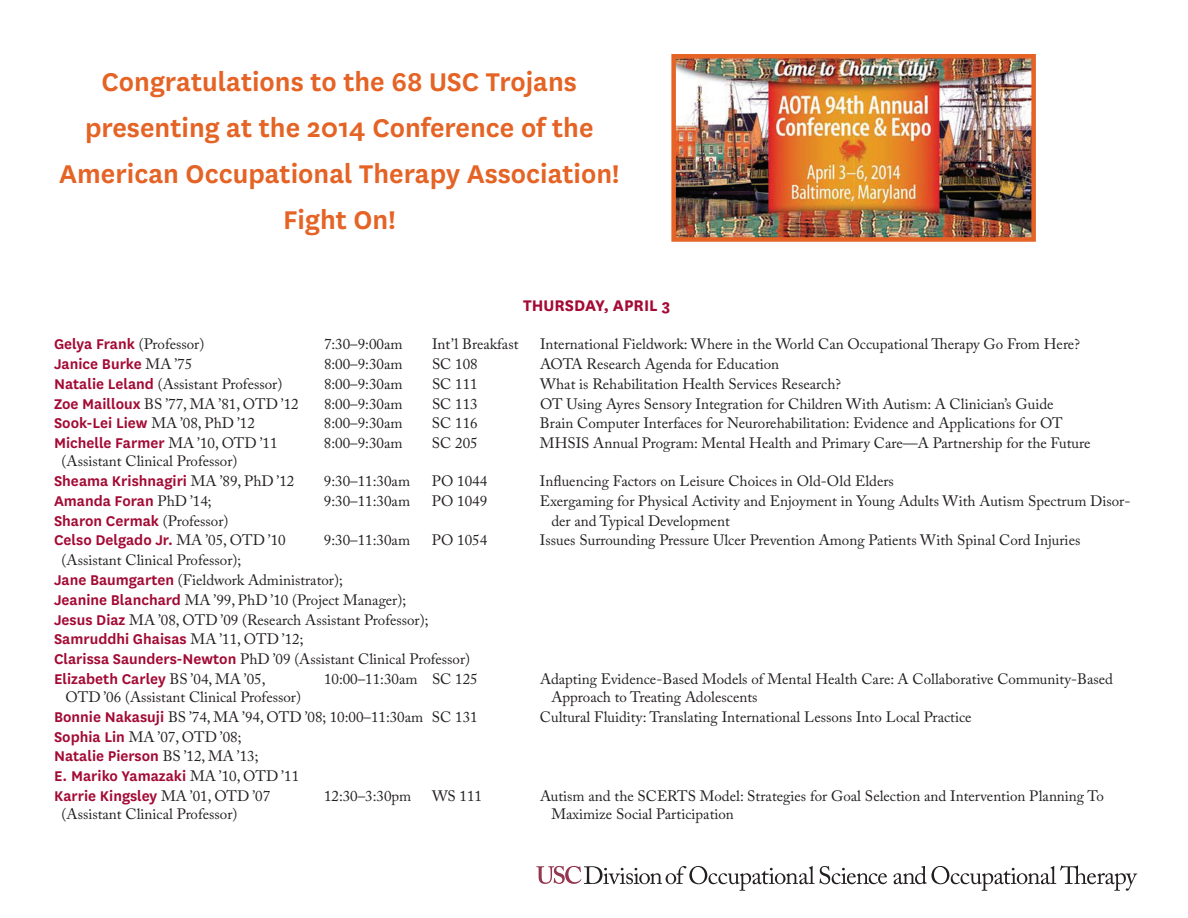
<style>
.page{position:relative;width:1188px;height:918px;background:#fff}
.page>*{position:absolute;margin:0;border:0;box-sizing:border-box;transform-origin:0 0}
.t1{font:600 30px/45.9px "National";color:#e46325;text-align:center}
.t2{font:700 18px "National";color:#a30a34}
.t3{font:600 16.5px "National";color:#a30a34}
.t4{font:15px "Adobe Caslon Pro";color:#231f20}
.s1{font-family:"National";font-weight:600;font-size:16.5px;color:#a30a34}
.s2{font-family:"Adobe Caslon Pro";font-weight:400;font-size:15px;color:#231f20}
</style>
<div class="page">
<img style="left:676px;top:59px;width:355px;height:178px">
<div style="left:671px;top:54px;width:365px;height:188px;border:4px solid #e46325"></div>
<svg style="left:536px;top:866px;width:351px;height:25px"></svg>
<svg style="left:893px;top:865px;width:244px;height:26px"></svg>
<p class="t1" style="left:102px;top:57px;width:477px">Congratulations to the 68 USC Trojans</p>
<p class="t1" style="left:85px;top:103px;width:510px">presenting at the 2014 Conference of the</p>
<p class="t1" style="left:59px;top:149px;width:562px">American Occupational Therapy Association!<br>Fight On!</p>
<p class="t2" style="left:523px;top:293px;width:149px">THURSDAY, APRIL 3</p>
<p class="t4" style="left:54px;top:335px;width:152px"><span class="s1">Gelya Frank</span> (Professor)</p>
<p class="t4" style="left:324px;top:335px;width:80px">7:30–9:00am</p>
<p class="t4" style="left:432px;top:335px;width:88px">Int’l Breakfast</p>
<p class="t4" style="left:540px;top:335px;width:541px">International Fieldwork: Where in the World Can Occupational Therapy Go From Here?</p>
<p class="t3" style="left:54px;top:352px;width:140px">Janice Burke <span class="s2">MA ’75</span></p>
<p class="t4" style="left:324px;top:355px;width:80px">8:00–9:30am</p>
<p class="t4" style="left:432px;top:355px;width:47px">SC 108</p>
<p class="t4" style="left:540px;top:355px;width:241px">AOTA Research Agenda for Education</p>
<p class="t4" style="left:54px;top:375px;width:230px"><span class="s1">Natalie Leland</span> (Assistant Professor)</p>
<p class="t4" style="left:324px;top:375px;width:80px">8:00–9:30am</p>
<p class="t4" style="left:432px;top:375px;width:47px">SC 111</p>
<p class="t4" style="left:540px;top:375px;width:302px">What is Rehabilitation Health Services Research?</p>
<p class="t4" style="left:54px;top:395px;width:246px"><span class="s1">Zoe Mailloux</span> BS ’77, MA ’81, OTD ’12</p>
<p class="t4" style="left:324px;top:395px;width:80px">8:00–9:30am</p>
<p class="t4" style="left:432px;top:395px;width:47px">SC 113</p>
<p class="t4" style="left:540px;top:395px;width:515px">OT Using Ayres Sensory Integration for Children With Autism: A Clinician’s Guide</p>
<p class="t3" style="left:54px;top:412px;width:202px">Sook-Lei Liew <span class="s2">MA ’08, PhD ’12</span></p>
<p class="t4" style="left:324px;top:414px;width:80px">8:00–9:30am</p>
<p class="t4" style="left:432px;top:414px;width:47px">SC 116</p>
<p class="t4" style="left:540px;top:414px;width:524px">Brain Computer Interfaces for Neurorehabilitation: Evidence and Applications for OT</p>
<p class="t3" style="left:54px;top:432px;width:225px">Michelle Farmer <span class="s2">MA ’10, OTD ’11</span></p>
<p class="t4" style="left:324px;top:434px;width:80px">8:00–9:30am</p>
<p class="t4" style="left:432px;top:434px;width:47px">SC 205</p>
<p class="t4" style="left:540px;top:434px;width:552px">MHSIS Annual Program: Mental Health and Primary Care—A Partnership for the Future</p>
<p class="t4" style="left:62px;top:452px;width:177px">(Assistant Clinical Professor)</p>
<p class="t3" style="left:54px;top:469px;width:242px">Sheama Krishnagiri <span class="s2">MA ’89, PhD ’12</span></p>
<p class="t4" style="left:324px;top:472px;width:88px">9:30–11:30am</p>
<p class="t4" style="left:432px;top:472px;width:57px">PO 1044</p>
<p class="t4" style="left:540px;top:472px;width:355px">Influencing Factors on Leisure Choices in Old-Old Elders</p>
<p class="t3" style="left:54px;top:489px;width:159px">Amanda Foran <span class="s2">PhD ’14;</span></p>
<p class="t4" style="left:324px;top:492px;width:88px">9:30–11:30am</p>
<p class="t4" style="left:432px;top:492px;width:57px">PO 1049</p>
<p class="t4" style="left:540px;top:492px;width:592px">Exergaming for Physical Activity and Enjoyment in Young Adults With Autism Spectrum Disor-</p>
<p class="t3" style="left:54px;top:509px;width:176px">Sharon Cermak <span class="s2">(Professor)</span></p>
<p class="t4" style="left:551px;top:512px;width:180px">der and Typical Development</p>
<p class="t3" style="left:54px;top:529px;width:233px">Celso Delgado Jr. <span class="s2">MA ’05, OTD ’10</span></p>
<p class="t4" style="left:324px;top:531px;width:88px">9:30–11:30am</p>
<p class="t4" style="left:432px;top:531px;width:57px">PO 1054</p>
<p class="t4" style="left:540px;top:531px;width:542px">Issues Surrounding Pressure Ulcer Prevention Among Patients With Spinal Cord Injuries</p>
<p class="t4" style="left:62px;top:551px;width:181px">(Assistant Clinical Professor);</p>
<p class="t4" style="left:54px;top:571px;width:290px"><span class="s1">Jane Baumgarten</span> (Fieldwork Administrator);</p>
<p class="t4" style="left:54px;top:591px;width:354px"><span class="s1">Jeanine Blanchard</span> MA ’99, PhD ’10 (Project Manager);</p>
<p class="t4" style="left:54px;top:611px;width:376px"><span class="s1">Jesus Diaz</span> MA ’08, OTD ’09 (Research Assistant Professor);</p>
<p class="t3" style="left:54px;top:628px;width:251px">Samruddhi Ghaisas <span class="s2">MA ’11, OTD ’12;</span></p>
<p class="t4" style="left:54px;top:650px;width:418px"><span class="s1">Clarissa Saunders-Newton</span> PhD ’09 (Assistant Clinical Professor)</p>
<p class="t3" style="left:54px;top:667px;width:213px">Elizabeth Carley <span class="s2">BS ’04, MA ’05,</span></p>
<p class="t4" style="left:324px;top:670px;width:155px">10:00–11:30am SC 125</p>
<p class="t4" style="left:540px;top:670px;width:574px">Adapting Evidence-Based Models of Mental Health Care: A Collaborative Community-Based</p>
<p class="t4" style="left:65px;top:688px;width:237px">OTD ’06 (Assistant Clinical Professor)</p>
<p class="t4" style="left:551px;top:688px;width:208px">Approach to Treating Adolescents</p>
<p class="t4" style="left:54px;top:708px;width:425px"><span class="s1">Bonnie Nakasuji</span> BS ’74, MA ’94, OTD ’08; 10:00–11:30am SC 131</p>
<p class="t4" style="left:540px;top:708px;width:433px">Cultural Fluidity: Translating International Lessons Into Local Practice</p>
<p class="t4" style="left:54px;top:728px;width:189px"><span class="s1">Sophia Lin</span> MA ’07, OTD ’08;</p>
<p class="t3" style="left:54px;top:745px;width:206px">Natalie Pierson <span class="s2">BS ’12, MA ’13;</span></p>
<p class="t3" style="left:54px;top:765px;width:247px">E. Mariko Yamazaki <span class="s2">MA ’10, OTD ’11</span></p>
<p class="t3" style="left:54px;top:784px;width:218px">Karrie Kingsley <span class="s2">MA ’01, OTD ’07</span></p>
<p class="t4" style="left:324px;top:787px;width:89px">12:30–3:30pm</p>
<p class="t4" style="left:432px;top:787px;width:52px">WS 111</p>
<p class="t4" style="left:540px;top:787px;width:565px">Autism and the SCERTS Model: Strategies for Goal Selection and Intervention Planning To</p>
<p class="t4" style="left:62px;top:805px;width:177px">(Assistant Clinical Professor)</p>
<p class="t4" style="left:551px;top:805px;width:184px">Maximize Social Participation</p>
</div>
